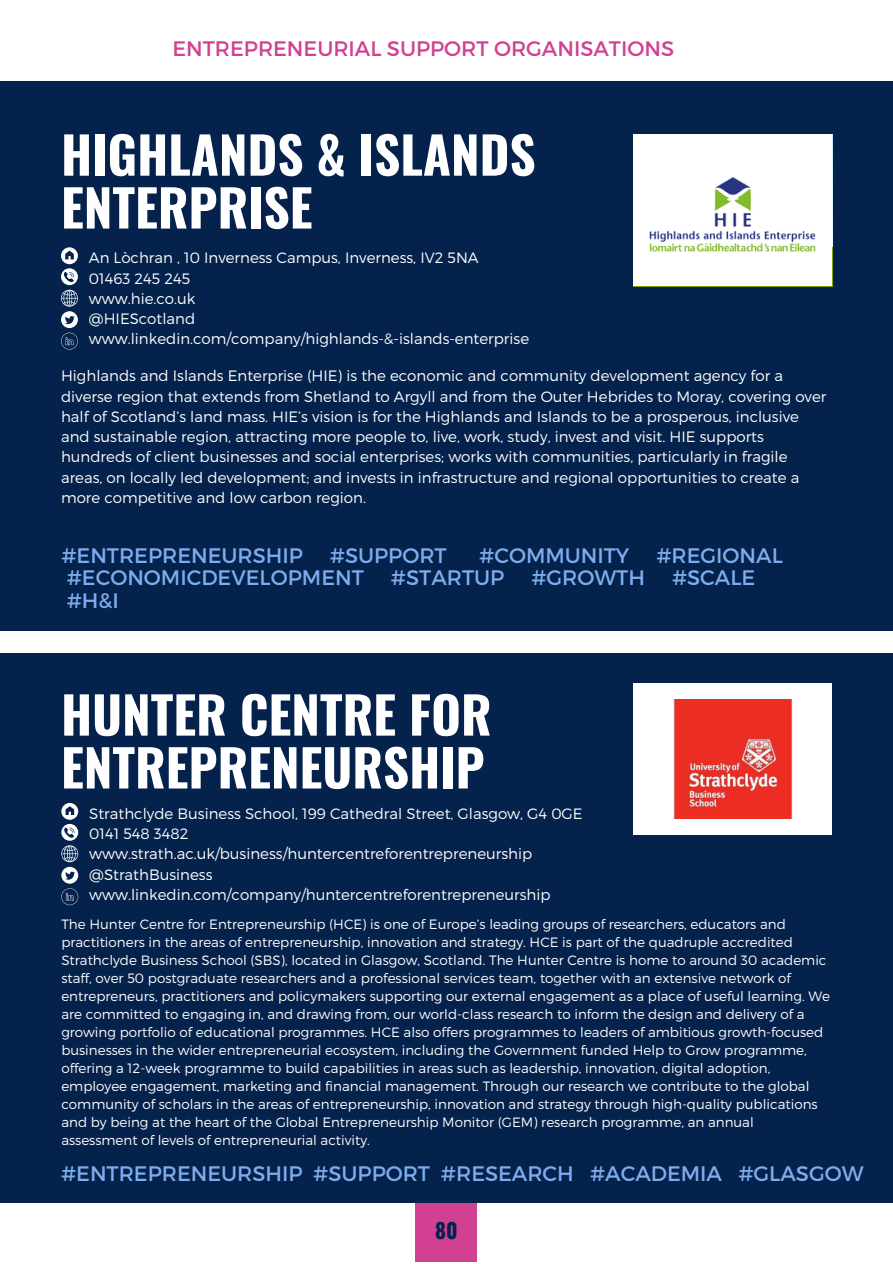
<style>
.page{position:relative;width:893px;height:1264px;background:#fff}
.page>*{position:absolute;margin:0;border:0;box-sizing:border-box;transform-origin:0 0}
.t1{font:700 51px/52.8px "Oswald";color:#fff}
.t2{font:21px "Montserrat";color:#7eaded}
.t3{font:21px "Montserrat";color:#d14093}
.t4{font:700 21px "Oswald";color:#04224c}
.t5{font:300 15px/20.2px "Montserrat";color:#fff}
.t6{font:300 13.5px/18px "Montserrat";color:#fff}
</style>
<div class="page">
<div style="left:0;top:81px;width:892px;height:549px;background:#04224c"></div>
<div style="left:415px;top:1200px;width:62px;height:62px;background:#d14093"></div>
<div style="left:0;top:652px;width:892px;height:550px;background:#04224c"></div>
<svg style="left:61px;top:247px;width:17px;height:102px"></svg>
<svg style="left:61px;top:803px;width:17px;height:102px"></svg>
<div style="left:633px;top:135px;width:199px;height:151px;background:#fff"></div>
<div style="left:633px;top:683px;width:199px;height:151px;background:#fff"></div>
<img style="left:649px;top:177px;width:166px;height:74px">
<img style="left:673px;top:699px;width:119px;height:119px">
<p class="t3" style="left:172px;top:35px;width:503px">ENTREPRENEURIAL SUPPORT ORGANISATIONS</p>
<p class="t1" style="left:61px;top:126px;width:476px">HIGHLANDS &amp; ISLANDS<br>ENTERPRISE</p>
<p class="t5" style="left:89px;top:247px;width:391px">An Lòchran , 10 Inverness Campus, Inverness, IV2 5NA</p>
<p class="t5" style="left:89px;top:267px;width:103px">01463 245 245</p>
<p class="t5" style="left:89px;top:288px;width:108px">www.hie.co.uk</p>
<p class="t5" style="left:89px;top:308px;width:108px">@HIEScotland</p>
<p class="t5" style="left:89px;top:328px;width:441px">www.linkedin.com/company/highlands-&amp;-islands-enterprise</p>
<p class="t5" style="left:61px;top:365px;width:767px">Highlands and Islands Enterprise (HIE) is the economic and community development agency for a diverse region that extends from Shetland to Argyll and from the Outer Hebrides to Moray, covering over half of Scotland’s land mass. HIE’s vision is for the Highlands and Islands to be a prosperous, inclusive and sustainable region, attracting more people to, live, work, study, invest and visit. HIE supports hundreds of client businesses and social enterprises; works with communities, particularly in fragile areas, on locally led development; and invests in infrastructure and regional opportunities to create a more competitive and low carbon region.</p>
<p class="t2" style="left:61px;top:541px;width:243px">#ENTREPRENEURSHIP</p>
<p class="t2" style="left:330px;top:541px;width:118px">#SUPPORT</p>
<p class="t2" style="left:479px;top:541px;width:152px">#COMMUNITY</p>
<p class="t2" style="left:656px;top:541px;width:128px">#REGIONAL</p>
<p class="t2" style="left:67px;top:564px;width:298px">#ECONOMICDEVELOPMENT</p>
<p class="t2" style="left:391px;top:564px;width:115px">#STARTUP</p>
<p class="t2" style="left:531px;top:564px;width:115px">#GROWTH</p>
<p class="t2" style="left:672px;top:564px;width:85px">#SCALE</p>
<p class="t2" style="left:67px;top:586px;width:54px">#H&amp;I</p>
<p class="t1" style="left:61px;top:686px;width:432px">HUNTER CENTRE FOR<br>ENTREPRENEURSHIP</p>
<p class="t5" style="left:89px;top:802px;width:495px">Strathclyde Business School, 199 Cathedral Street, Glasgow, G4 0GE</p>
<p class="t5" style="left:89px;top:823px;width:101px">0141 548 3482</p>
<p class="t5" style="left:89px;top:843px;width:444px">www.strath.ac.uk/business/huntercentreforentrepreneurship</p>
<p class="t5" style="left:89px;top:863px;width:125px">@StrathBusiness</p>
<p class="t5" style="left:89px;top:883px;width:463px">www.linkedin.com/company/huntercentreforentrepreneurship</p>
<p class="t6" style="left:61px;top:914px;width:770px">The Hunter Centre for Entrepreneurship (HCE) is one of Europe’s leading groups of researchers, educators and practitioners in the areas of entrepreneurship, innovation and strategy. HCE is part of the quadruple accredited Strathclyde Business School (SBS), located in Glasgow, Scotland. The Hunter Centre is home to around 30 academic staff, over 50 postgraduate researchers and a professional services team, together with an extensive network of entrepreneurs, practitioners and policymakers supporting our external engagement as a place of useful learning. We are committed to engaging in, and drawing from, our world-class research to inform the design and delivery of a growing portfolio of educational programmes. HCE also offers programmes to leaders of ambitious growth-focused businesses in the wider entrepreneurial ecosystem, including the Government funded Help to Grow programme, offering a 12-week programme to build capabilities in areas such as leadership, innovation, digital adoption, employee engagement, marketing and financial management. Through our research we contribute to the global community of scholars in the areas of entrepreneurship, innovation and strategy through high-quality publications and by being at the heart of the Global Entrepreneurship Monitor (GEM) research programme, an annual assessment of levels of entrepreneurial activity.</p>
<p class="t2" style="left:61px;top:1159px;width:803px">#ENTREPRENEURSHIP #SUPPORT #RESEARCH #ACADEMIA #GLASGOW</p>
<p class="t4" style="left:435px;top:1214px;width:24px">80</p>
</div>
